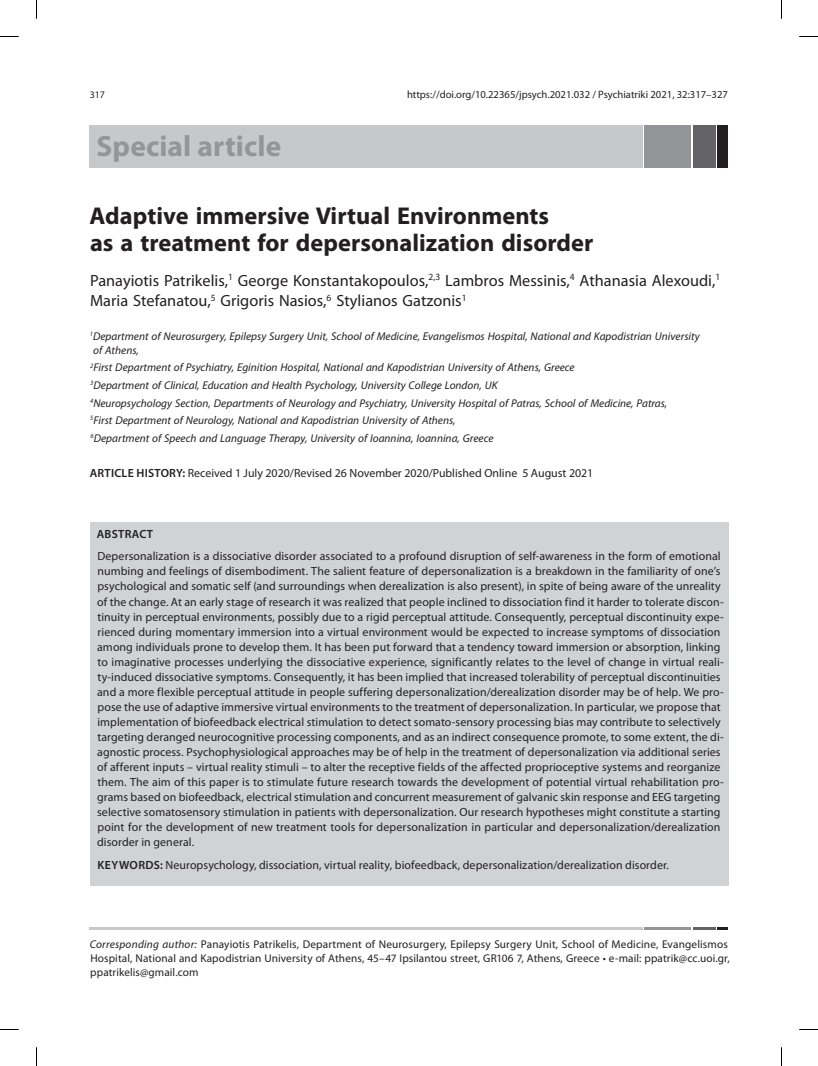
<style>
.page{position:relative;width:818px;height:1066px;background:#fff}
.page>*{position:absolute;margin:0;border:0;box-sizing:border-box;transform-origin:0 0}
.t1{font:700 29.38px "Myriad Pro";letter-spacing:.005em;color:#939598}
.t2{font:700 24.38px/26.9px "Myriad Pro";color:#231f20}
.t3{font:16.25px/20.2px "Myriad Pro";color:#231f20}
.t4{font:11.88px/15px "Myriad Pro";letter-spacing:.005em;color:#231f20}
.t5{font:600 11.88px "Myriad Pro";letter-spacing:.025em;color:#231f20}
.t6{font:italic 11.25px/17.6px "Myriad Pro";color:#231f20}
.t7{font:11.25px/14px "Myriad Pro";letter-spacing:.01em;color:#231f20}
.t8{font:10.62px "Myriad Pro";color:#231f20}
.t9{font:10px "Myriad Pro";color:#231f20}
.s1{font-weight:600}
.s2{font-style:italic}
</style>
<div class="page">
<div style="left:90px;top:125px;width:552px;height:42px;background:#c7c8ca"></div>
<div style="left:644px;top:125px;width:46px;height:42px;background:#939598"></div>
<div style="left:692px;top:125px;width:23px;height:42px;background:#636366"></div>
<div style="left:716px;top:125px;width:11px;height:42px;background:#231f20"></div>
<hr style="left:90px;top:926px;width:552px;height:3px;background:#c7c8ca">
<hr style="left:644px;top:926px;width:46px;height:3px;background:#939598">
<hr style="left:692px;top:926px;width:23px;height:3px;background:#636366">
<svg style="left:717px;top:927px;width:10px;height:2px"></svg>
<div style="left:90px;top:522px;width:637px;height:363px;background:#d1d2d4"></div>
<svg style="left:0;top:36px;width:19px;height:1px"></svg>
<svg style="left:799px;top:36px;width:18px;height:1px"></svg>
<svg style="left:36px;top:0;width:1px;height:19px"></svg>
<svg style="left:36px;top:1047px;width:1px;height:18px"></svg>
<p class="t9" style="left:90px;top:88px;width:17px">317</p>
<p class="t8" style="left:407px;top:87px;width:322px">https://doi.org/10.22365/jpsych.2021.032 / Psychiatriki 2021, 32:317–327</p>
<h1 class="t1" style="left:96px;top:126px;width:186px">Special article</h1>
<h2 class="t2" style="left:89px;top:202px;width:505px">Adaptive immersive Virtual Environments<br>as a treatment for depersonalization disorder</h2>
<h3 class="t3" style="left:90px;top:270px;width:631px">Panayiotis Patrikelis,<sup>1</sup> George Konstantakopoulos,<sup>2,3</sup> Lambros Messinis,<sup>4</sup> Athanasia Alexoudi,<sup>1<br></sup>Maria Stefanatou,<sup>5</sup> Grigoris Nasios,<sup>6</sup> Stylianos Gatzonis<sup>1</sup></h3>
<p class="t6" style="left:93px;top:328px;width:607px;line-height:14px;text-indent:-3px"><sup>1</sup>Department of Neurosurgery, Epilepsy Surgery Unit, School of Medicine, Evangelismos Hospital, National and Kapodistrian University of Athens,</p>
<p class="t6" style="left:90px;top:358px;width:578px"><sup>2</sup>First Department of Psychiatry, Eginition Hospital, National and Kapodistrian University of Athens, Greece<br><sup>3</sup>Department of Clinical, Education and Health Psychology, University College London, UK<br><sup>4</sup>Neuropsychology Section, Departments of Neurology and Psychiatry, University Hospital of Patras, School of Medicine, Patras, <sup>5</sup>First Department of Neurology, National and Kapodistrian University of Athens,<br><sup>6</sup>Department of Speech and Language Therapy, University of Ioannina, Ioannina, Greece</p>
<p class="t4" style="left:90px;top:465px;width:505px"><span class="s1">ARTICLE HISTORY:</span> Received 1 July 2020/Revised 26 November 2020/Published Online 5 August 2021</p>
<p class="t5" style="left:97px;top:526px;width:58px">ABSTRACT</p>
<p class="t4" style="left:97px;top:548px;width:627px">Depersonalization is a dissociative disorder associated to a profound disruption of self-awareness in the form of emotional numbing and feelings of disembodiment. The salient feature of depersonalization is a breakdown in the familiarity of one’s psychological and somatic self (and surroundings when derealization is also present), in spite of being aware of the unreality of the change. At an early stage of research it was realized that people inclined to dissociation find it harder to tolerate discon&shy;tinuity in perceptual environments, possibly due to a rigid perceptual attitude. Consequently, perceptual discontinuity expe&shy;rienced during momentary immersion into a virtual environment would be expected to increase symptoms of dissociation among individuals prone to develop them. It has been put forward that a tendency toward immersion or absorption, linking to imaginative processes underlying the dissociative experience, significantly relates to the level of change in virtual reali&shy;ty-induced dissociative symptoms. Consequently, it has been implied that increased tolerability of perceptual discontinuities and a more flexible perceptual attitude in people suffering depersonalization/derealization disorder may be of help. We pro&shy;pose the use of adaptive immersive virtual environments to the treatment of depersonalization. In particular, we propose that implementation of biofeedback electrical stimulation to detect somato-sensory processing bias may contribute to selectively targeting deranged neurocognitive processing components, and as an indirect consequence promote, to some extent, the di&shy;agnostic process. Psychophysiological approaches may be of help in the treatment of depersonalization via additional series of afferent inputs – virtual reality stimuli – to alter the receptive fields of the affected proprioceptive systems and reorganize them. The aim of this paper is to stimulate future research towards the development of potential virtual rehabilitation pro&shy;grams based on biofeedback, electrical stimulation and concurrent measurement of galvanic skin response and EEG targeting selective somatosensory stimulation in patients with depersonalization. Our research hypotheses might constitute a starting point for the development of new treatment tools for depersonalization in particular and depersonalization/derealization disorder in general.</p>
<p class="t4" style="left:97px;top:856px;width:572px"><span class="s1">KEYWORDS:</span> Neuropsychology, dissociation, virtual reality, biofeedback, depersonalization/derealization disorder.</p>
<p class="t7" style="left:90px;top:936px;width:641px"><span class="s2">Corresponding author:</span> Panayiotis Patrikelis, Department of Neurosurgery, Epilepsy Surgery Unit, School of Medicine, Evangelismos<br>Hospital, National and Kapodistrian University of Athens, 45–47 Ipsilantou street, GR106 7, Athens, Greece • e-mail: ppatrik@cc.uoi.gr, ppatrikelis@gmail.com</p>
</div>
